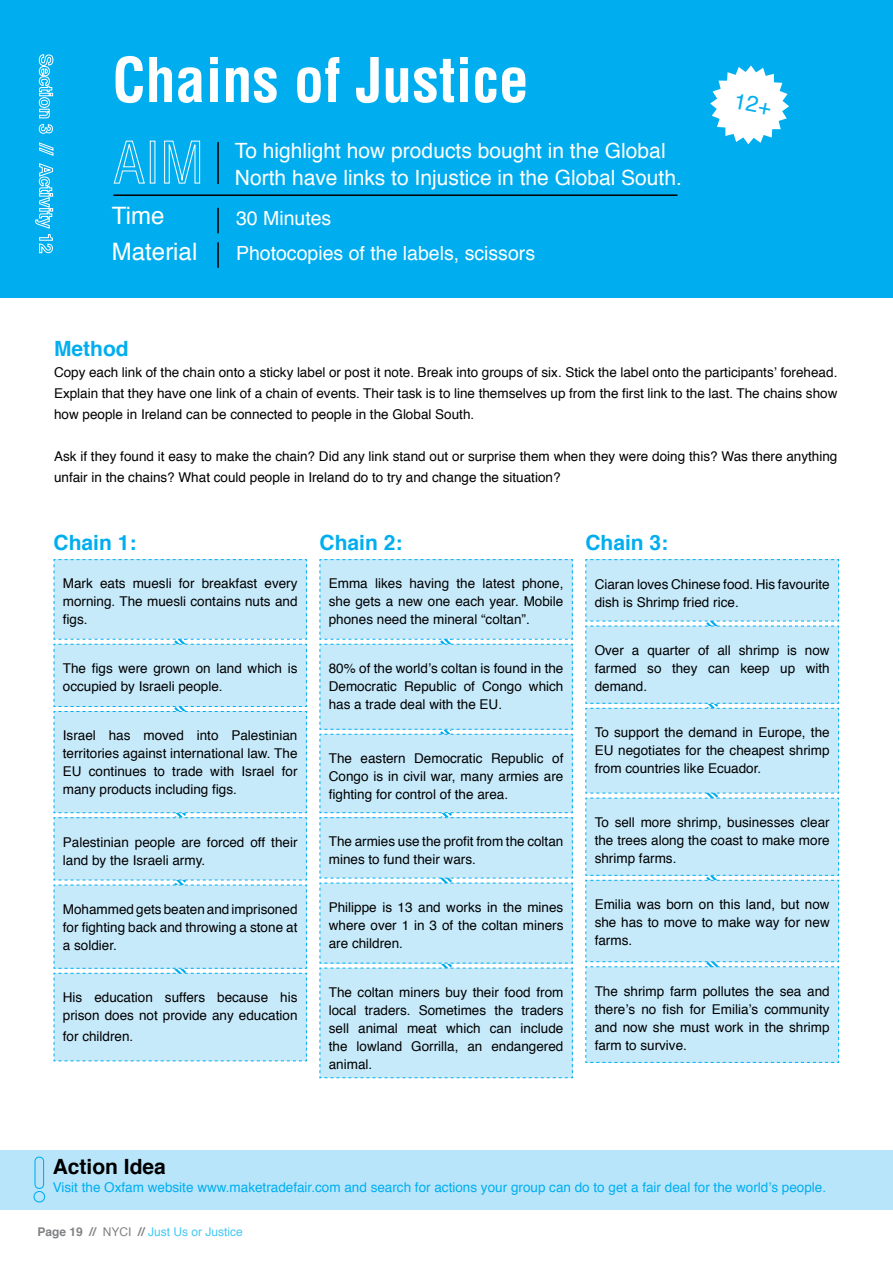
<style>
.page{position:relative;width:893px;height:1263px;background:#fff}
.page>*{position:absolute;margin:0;border:0;box-sizing:border-box;transform-origin:0 0}
.t1{font:700 condensed 60px "Helvetica";color:#fff}
.t2{font:24px "Helvetica";color:#fff}
.t3{font:21px "Helvetica";color:#fff}
.t4{font:700 21px "Helvetica";color:#00aeef}
.t5{font:700 21px "Helvetica";color:#000}
.t6{font:19.5px "Helvetica";color:#fff}
.t7{font:13.5px/18px "Helvetica";color:#000;text-align:justify}
.t8{font:13.5px "Helvetica";color:#00aeef}
.t9{font:12px "Helvetica";color:#44c8f5}
.s1{font-weight:700;color:#808285}
.s2{color:#808285}
</style>
<div class="page">
<svg style="left:53px;top:559px;width:254px;height:502px;background:#c6e9fa"></svg>
<svg style="left:319px;top:559px;width:254px;height:519px;background:#c6e9fa"></svg>
<svg style="left:585px;top:559px;width:254px;height:504px;background:#c6e9fa"></svg>
<div style="left:0;top:0;width:893px;height:298px;background:#00aeef"></div>
<svg style="left:113px;top:140px;width:87px;height:44px"></svg>
<hr style="left:217px;top:142px;width:2px;height:42px;background:#000">
<hr style="left:217px;top:208px;width:2px;height:25px;background:#000">
<hr style="left:217px;top:242px;width:2px;height:26px;background:#000">
<hr style="left:113px;top:194px;width:564px;height:2px;background:#000">
<svg style="left:39px;top:54px;width:15px;height:80px"></svg>
<svg style="left:39px;top:142px;width:15px;height:14px"></svg>
<svg style="left:35px;top:163px;width:18px;height:90px"></svg>
<div style="left:0;top:1150px;width:893px;height:60px;background:#b9e5fb"></div>
<svg style="left:33px;top:1156px;width:13px;height:47px"></svg>
<svg style="left:710px;top:65px;width:79px;height:79px"></svg>
<p class="t1" style="left:112px;top:44px;width:418px">Chains of Justice</p>
<p class="t3" style="left:235px;top:134px;width:432px">To highlight how products bought in the Global</p>
<p class="t3" style="left:235px;top:161px;width:449px">North have links to Injustice in the Global South.</p>
<p class="t2" style="left:112px;top:197px;width:54px">Time</p>
<p class="t2" style="left:112px;top:233px;width:87px">Material</p>
<p class="t6" style="left:236px;top:203px;width:97px">30 Minutes</p>
<p class="t6" style="left:236px;top:238px;width:301px">Photocopies of the labels, scissors</p>
<p class="t4" style="left:54px;top:332px;width:76px">Method</p>
<p class="t7" style="left:54px;top:363px;width:785px;line-height:21px">Copy each link of the chain onto a sticky label or post it note. Break into groups of six. Stick the label onto the participants’ forehead.<br>Explain that they have one link of a chain of events. Their task is to line themselves up from the first link to the last. The chains show how people in Ireland can be connected to people in the Global South.</p>
<p class="t7" style="left:54px;top:447px;width:785px;line-height:21px">Ask if they found it easy to make the chain? Did any link stand out or surprise them when they were doing this? Was there anything unfair in the chains? What could people in Ireland do to try and change the situation?</p>
<p class="t4" style="left:54px;top:526px;width:84px">Chain 1:</p>
<p class="t4" style="left:320px;top:526px;width:84px">Chain 2:</p>
<p class="t4" style="left:585px;top:526px;width:84px">Chain 3:</p>
<p class="t7" style="left:63px;top:575px;width:236px">Mark eats muesli for breakfast every morning. The muesli contains nuts and figs.</p>
<p class="t7" style="left:63px;top:660px;width:236px">The figs were grown on land which is occupied by Israeli people.</p>
<p class="t7" style="left:63px;top:727px;width:236px">Israel has moved into Palestinian territories against international law. The EU continues to trade with Israel for many products including figs.</p>
<p class="t7" style="left:63px;top:833px;width:236px">Palestinian people are forced off their land by the Israeli army.</p>
<p class="t7" style="left:63px;top:900px;width:236px">Mohammed gets beaten and imprisoned for fighting back and throwing a stone at a soldier.</p>
<p class="t7" style="left:63px;top:989px;width:236px">His education suffers because his prison does not provide any education</p>
<p class="t7" style="left:63px;top:1028px;width:72px">for children.</p>
<p class="t7" style="left:329px;top:575px;width:236px">Emma likes having the latest phone, she gets a new one each year. Mobile phones need the mineral “coltan”.</p>
<p class="t7" style="left:329px;top:660px;width:236px">80% of the world’s coltan is found in the Democratic Republic of Congo which has a trade deal with the EU.</p>
<p class="t7" style="left:329px;top:750px;width:236px">The eastern Democratic Republic of Congo is in civil war, many armies are fighting for control of the area.</p>
<p class="t7" style="left:329px;top:833px;width:236px">The armies use the profit from the coltan mines to fund their wars.</p>
<p class="t7" style="left:329px;top:898px;width:236px">Philippe is 13 and works in the mines where over 1 in 3 of the coltan miners are children.</p>
<p class="t7" style="left:329px;top:983px;width:236px">The coltan miners buy their food from local traders. Sometimes the traders sell animal meat which can include the lowland Gorrilla, an endangered animal.</p>
<p class="t7" style="left:595px;top:576px;width:236px">Ciaran loves Chinese food. His favourite dish is Shrimp fried rice.</p>
<p class="t7" style="left:595px;top:642px;width:237px">Over a quarter of all shrimp is now farmed so they can keep up with demand.</p>
<p class="t7" style="left:595px;top:724px;width:236px">To support the demand in Europe, the EU negotiates for the cheapest shrimp from countries like Ecuador.</p>
<p class="t7" style="left:595px;top:813px;width:236px">To sell more shrimp, businesses clear the trees along the coast to make more shrimp farms.</p>
<p class="t7" style="left:595px;top:896px;width:237px">Emilia was born on this land, but now she has to move to make way for new farms.</p>
<p class="t7" style="left:595px;top:983px;width:236px">The shrimp farm pollutes the sea and there’s no fish for Emilia’s community and now she must work in the shrimp farm to survive.</p>
<p class="t5" style="left:53px;top:1150px;width:115px">Action Idea</p>
<p class="t8" style="left:53px;top:1177px;width:775px">Visit the Oxfam website www.maketradefair.com and search for actions your group can do to get a fair deal for the world’s people.</p>
<p class="t9" style="left:38px;top:1223px;width:207px"><span class="s1">Page 19 //</span> <span class="s2">NYCI</span> <span class="s1">//</span> Just Us or Justice</p>
</div>
